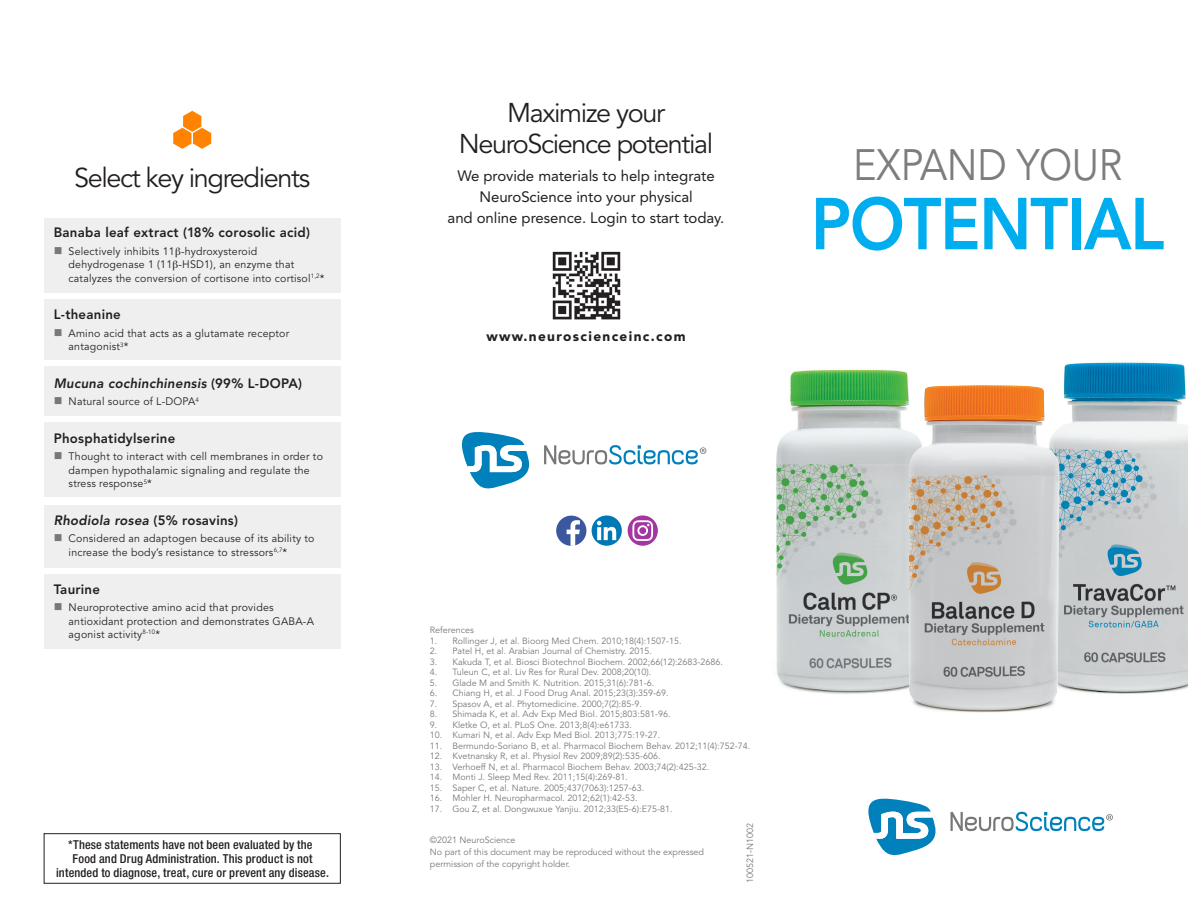
<style>
.page{position:relative;width:1188px;height:924px;background:#fff}
.page>*{position:absolute;margin:0;border:0;box-sizing:border-box;transform-origin:0 0}
.Side_Bar_Heading{font:800 72.6px "Avenir LT Std";letter-spacing:-.02em;color:#00aeef;scale:.91 1}
.Side_Bar_Heading-2{font:43.5px "Avenir LT Std";letter-spacing:-.01em;color:#7d7d7d;scale:.91 1}
.t1{font:27px/31.5px "Avenir LT Std";letter-spacing:-.05em;color:#231f20;text-align:center}
.Body_Paragraph{font:15px/21px "Avenir LT Std";letter-spacing:-.005em;color:#231f20;text-align:center}
.t2{font:900 13.65px "Avenir LT Std";letter-spacing:.1em;color:#231f20}
.sub_reversed{font:800 13.5px "Avenir LT Std";letter-spacing:.02em;color:#231f20}
.sub_reversed-2{font:italic 800 13.5px "Avenir LT Std";letter-spacing:.02em;color:#231f20}
.Body_Sub_Heading{font:500 condensed 12.3px/13.8px "Helvetica Neue LT Std";letter-spacing:.01em;color:#231f20;text-align:center}
.t3{font:10.8px/13.5px "Avenir LT Std";letter-spacing:.02em;color:#231f20}
.t4{font:9px/12px "Avenir LT Std";color:#76787b}
.s1{font-style:normal}
</style>
<div class="page">
<img style="left:776px;top:369px;width:122px;height:325px">
<img style="left:1064px;top:362px;width:124px;height:332px">
<img style="left:898px;top:370px;width:166px;height:343px">
<svg style="left:461px;top:432px;width:68px;height:57px"></svg>
<svg style="left:544px;top:445px;width:162px;height:19px"></svg>
<svg style="left:868px;top:798px;width:68px;height:58px"></svg>
<svg style="left:951px;top:811px;width:162px;height:20px"></svg>
<div style="left:44px;top:218px;width:297px;height:75px;background:#efeff0"></div>
<div style="left:44px;top:299px;width:297px;height:60px;background:#efeff0"></div>
<div style="left:44px;top:366px;width:297px;height:50px;background:#efeff0"></div>
<div style="left:44px;top:422px;width:297px;height:75px;background:#efeff0"></div>
<div style="left:44px;top:504px;width:297px;height:63px;background:#efeff0"></div>
<div style="left:44px;top:574px;width:297px;height:74px;background:#efeff0"></div>
<svg style="left:173px;top:111px;width:38px;height:38px"></svg>
<div style="left:44px;top:833px;width:297px;height:50px;border:1px solid #231f20"></div>
<img style="left:552px;top:251px;width:69px;height:69px">
<div style="left:556px;top:515px;width:30px;height:31px;background:#3b579d;border-radius:50%"></div>
<svg style="left:567px;top:520px;width:13px;height:26px"></svg>
<div style="left:628px;top:515px;width:30px;height:30px;background:#a336a0;border-radius:50%"></div>
<svg style="left:632px;top:520px;width:21px;height:21px"></svg>
<svg style="left:592px;top:515px;width:30px;height:30px"></svg>
<svg style="left:597px;top:520px;width:19px;height:20px"></svg>
<p class="t1" style="left:74px;top:163px;width:238px">Select key ingredients</p>
<p class="sub_reversed" style="left:54px;top:224px;width:258px">Banaba leaf extract (18% corosolic acid)</p>
<p class="t3" style="left:69px;top:244px;width:257px">Selectively inhibits 11 -hydroxysteroid dehydrogenase 1 (11 -HSD1), an enzyme that catalyzes the conversion of cortisone into cortisol<sup>1,2</sup>*</p>
<p class="sub_reversed" style="left:54px;top:306px;width:69px">L-theanine</p>
<p class="t3" style="left:69px;top:326px;width:222px">Amino acid that acts as a glutamate receptor antagonist<sup>3</sup>*</p>
<p class="sub_reversed-2" style="left:54px;top:375px;width:250px">Mucuna cochinchinensis <span class="s1">(99% L-DOPA)</span></p>
<p class="t3" style="left:69px;top:395px;width:132px">Natural source of L-DOPA<sup>4</sup></p>
<p class="sub_reversed" style="left:54px;top:430px;width:123px">Phosphatidylserine</p>
<p class="t3" style="left:69px;top:450px;width:256px">Thought to interact with cell membranes in order to dampen hypothalamic signaling and regulate the stress response<sup>5</sup>*</p>
<p class="sub_reversed-2" style="left:54px;top:512px;width:186px">Rhodiola rosea <span class="s1">(5% rosavins)</span></p>
<p class="t3" style="left:69px;top:532px;width:247px">Considered an adaptogen because of its ability to increase the body’s resistance to stressors<sup>6,7</sup>*</p>
<p class="sub_reversed" style="left:54px;top:581px;width:48px">Taurine</p>
<p class="t3" style="left:69px;top:600px;width:247px">Neuroprotective amino acid that provides antioxidant protection and demonstrates GABA-A agonist activity<sup>8-10</sup>*</p>
<p class="Body_Sub_Heading" style="left:56px;top:837px;width:274px">*These statements have not been evaluated by the<br>Food and Drug Administration. This product is not intended to diagnose, treat, cure or prevent any disease.</p>
<p class="t1" style="left:459px;top:98px;width:256px">Maximize your<br>NeuroScience potential</p>
<p class="Body_Paragraph" style="left:448px;top:166px;width:278px">We provide materials to help integrate<br>NeuroScience into your physical<br>and online presence. Login to start today.</p>
<p class="t2" style="left:486px;top:328px;width:201px">www.neuroscienceinc.com</p>
<p class="Side_Bar_Heading-2" style="left:853px;top:140px;width:297px">EXPAND YOUR</p>
<p class="Side_Bar_Heading" style="left:811px;top:181px;width:390px">POTENTIAL</p>
<p class="t4" style="left:430px;top:624px;width:46px">References</p>
<p class="t4" style="left:430px;top:634px;width:253px">1. Rollinger J, et al. Bioorg Med Chem. 2010;18(4):1507-15.</p>
<p class="t4" style="left:430px;top:645px;width:224px">2. Patel H, et al. Arabian Journal of Chemistry. 2015.</p>
<p class="t4" style="left:430px;top:655px;width:295px">3. Kakuda T, et al. Biosci Biotechnol Biochem. 2002;66(12):2683-2686.</p>
<p class="t4" style="left:430px;top:666px;width:223px">4. Tuleun C, et al. Liv Res for Rural Dev. 2008;20(10).</p>
<p class="t4" style="left:430px;top:676px;width:226px">5. Glade M and Smith K. Nutrition. 2015;31(6):781-6.</p>
<p class="t4" style="left:430px;top:687px;width:240px">6. Chiang H, et al. J Food Drug Anal. 2015;23(3):359-69.</p>
<p class="t4" style="left:430px;top:697px;width:214px">7. Spasov A, et al. Phytomedicine. 2000;7(2):85-9.</p>
<p class="t4" style="left:430px;top:708px;width:242px">8. Shimada K, et al. Adv Exp Med Biol. 2015;803:581-96.</p>
<p class="t4" style="left:430px;top:718px;width:204px">9. Kletke O, et al. PLoS One. 2013;8(4):e61733.</p>
<p class="t4" style="left:430px;top:729px;width:232px">10. Kumari N, et al. Adv Exp Med Biol. 2013;775:19-27.</p>
<p class="t4" style="left:430px;top:739px;width:322px">11. Bermundo-Soriano B, et al. Pharmacol Biochem Behav. 2012;11(4):752-74.</p>
<p class="t4" style="left:430px;top:750px;width:232px">12. Kvetnansky R, et al. Physiol Rev 2009;89(2):535-606.</p>
<p class="t4" style="left:430px;top:760px;width:281px">13. Verhoeff N, et al. Pharmacol Biochem Behav. 2003;74(2):425-32.</p>
<p class="t4" style="left:430px;top:771px;width:200px">14. Monti J. Sleep Med Rev. 2011;15(4):269-81.</p>
<p class="t4" style="left:430px;top:781px;width:216px">15. Saper C, et al. Nature. 2005;437(7063):1257-63.</p>
<p class="t4" style="left:430px;top:792px;width:209px">16. Mohler H. Neuropharmacol. 2012;62(1):42-53.</p>
<p class="t4" style="left:430px;top:802px;width:244px">17. Gou Z, et al. Dongwuxue Yanjiu. 2012;33(E5-6):E75-81.</p>
<p class="t4" style="left:430px;top:833px;width:276px">©2021 NeuroScience<br>No part of this document may be reproduced without the expressed permission of the copyright holder.</p>
<p class="t4" style="left:744px;top:883px;width:62px;rotate:-90deg">100521-N1002</p>
</div>
